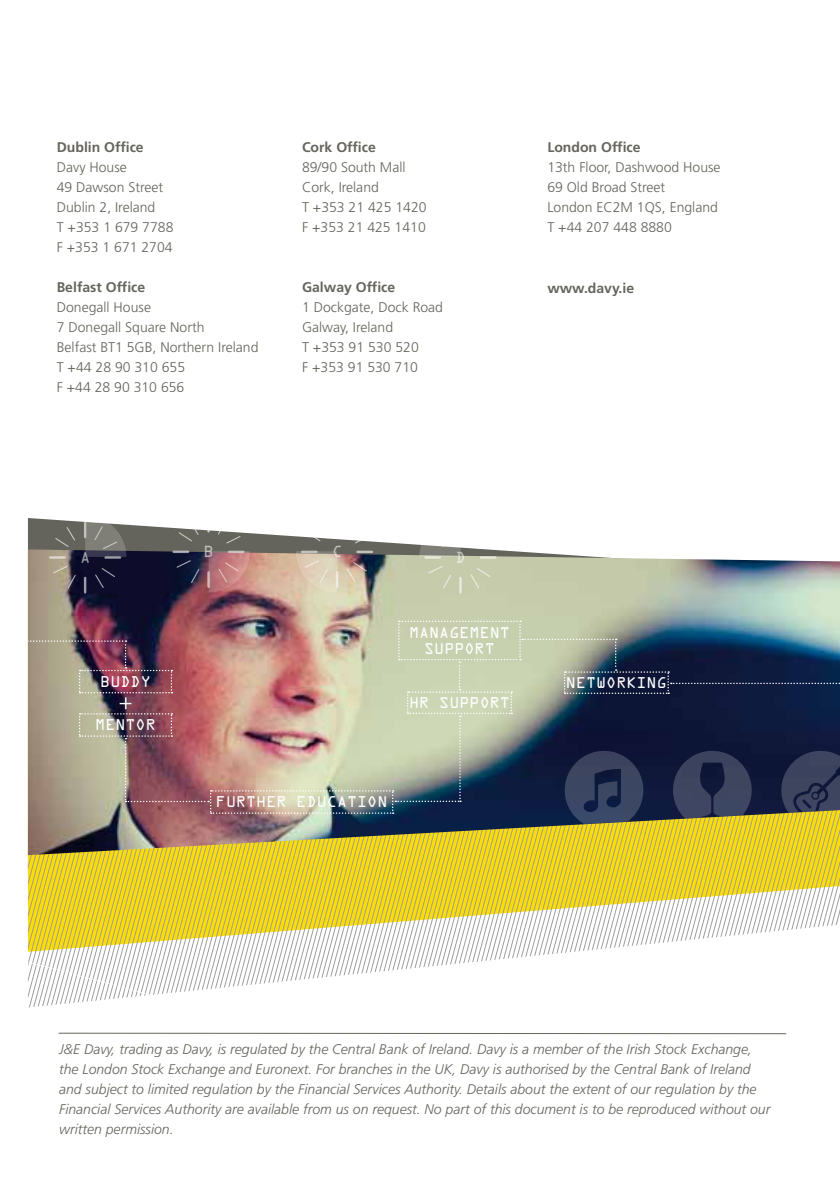
<style>
.page{position:relative;width:840px;height:1191px;background:#fff}
.page>*{position:absolute;margin:0;border:0;box-sizing:border-box;transform-origin:0 0}
.t1{font:14.4px "OCRA Std";color:#fff}
.t2{font:italic 300 14px/20px "Frutiger LT Std";color:#65645d}
.t3{font:300 14px/20px "Frutiger LT Std";color:#65645d}
.t4{font:700 14px "Frutiger LT Std";color:#65645d}
.t5{font:14px/16px "OCRA Std";color:#fff;text-align:center}
</style>
<div class="page">
<hr style="left:59px;top:1032px;width:726px;height:2px;background:#65645d">
<svg style="left:28px;top:518px;width:440px;height:31px;fill:#64645c"></svg>
<svg style="left:28px;top:855px;width:811px;height:152px"></svg>
<img style="left:28px;top:549px;width:811px;height:306px">
<svg style="left:84px;top:578px;width:2px;height:14px"></svg>
<svg style="left:50px;top:556px;width:15px;height:2px"></svg>
<svg style="left:52px;top:565px;width:25px;height:24px"></svg>
<svg style="left:54px;top:526px;width:22px;height:22px"></svg>
<svg style="left:94px;top:567px;width:22px;height:22px"></svg>
<svg style="left:84px;top:518px;width:42px;height:40px;background:#838383"></svg>
<hr style="left:207px;top:517px;width:3px;height:14px;background:#fff">
<hr style="left:207px;top:572px;width:3px;height:15px;background:#fff">
<hr style="left:229px;top:550px;width:14px;height:3px;background:#fff">
<hr style="left:173px;top:550px;width:15px;height:3px;background:#fff">
<svg style="left:217px;top:519px;width:24px;height:25px"></svg>
<svg style="left:175px;top:559px;width:25px;height:25px"></svg>
<svg style="left:177px;top:520px;width:22px;height:22px"></svg>
<svg style="left:208px;top:551px;width:42px;height:41px;background:#bf7e80"></svg>
<hr style="left:335px;top:517px;width:3px;height:14px;background:#fff">
<hr style="left:335px;top:572px;width:3px;height:15px;background:#fff">
<hr style="left:357px;top:550px;width:15px;height:3px;background:#fff">
<hr style="left:302px;top:550px;width:14px;height:3px;background:#fff">
<svg style="left:345px;top:519px;width:25px;height:25px"></svg>
<svg style="left:306px;top:520px;width:22px;height:22px"></svg>
<svg style="left:346px;top:561px;width:22px;height:22px"></svg>
<svg style="left:296px;top:551px;width:41px;height:41px;background:#d9cbb5"></svg>
<svg style="left:459px;top:578px;width:2px;height:14px"></svg>
<svg style="left:480px;top:556px;width:15px;height:2px"></svg>
<svg style="left:468px;top:548px;width:25px;height:2px"></svg>
<svg style="left:427px;top:565px;width:25px;height:24px"></svg>
<svg style="left:469px;top:567px;width:22px;height:22px"></svg>
<svg style="left:419px;top:518px;width:42px;height:40px"></svg>
<img style="left:27px;top:620px;width:813px;height:209px">
<p class="t4" style="left:57px;top:139px;width:88px">Dublin Office</p>
<p class="t3" style="left:57px;top:158px;width:118px">Davy House<br>49 Dawson Street<br>Dublin 2, Ireland<br>T +353 1 679 7788<br>F +353 1 671 2704</p>
<p class="t4" style="left:57px;top:279px;width:90px">Belfast Office</p>
<p class="t3" style="left:57px;top:298px;width:203px">Donegall House<br>7 Donegall Square North<br>Belfast BT1 5GB, Northern Ireland<br>T +44 28 90 310 655<br>F +44 28 90 310 656</p>
<p class="t4" style="left:302px;top:139px;width:75px">Cork Office</p>
<p class="t3" style="left:302px;top:158px;width:126px">89/90 South Mall<br>Cork, Ireland<br>T +353 21 425 1420<br>F +353 21 425 1410</p>
<p class="t4" style="left:302px;top:279px;width:95px">Galway Office</p>
<p class="t3" style="left:302px;top:298px;width:142px">1 Dockgate, Dock Road<br>Galway, Ireland<br>T +353 91 530 520<br>F +353 91 530 710</p>
<p class="t4" style="left:547px;top:139px;width:95px">London Office</p>
<p class="t3" style="left:547px;top:158px;width:175px">13th Floor, Dashwood House<br>69 Old Broad Street<br>London EC2M 1QS, England<br>T +44 207 448 8880</p>
<p class="t4" style="left:547px;top:279px;width:88px">www.davy.ie</p>
<p class="t1" style="left:80px;top:550px;width:12px">A</p>
<p class="t5" style="left:100px;top:675px;width:52px">BUDDY</p>
<p class="t5" style="left:95px;top:718px;width:62px">MENTOR</p>
<p class="t1" style="left:203px;top:545px;width:12px">B</p>
<p class="t1" style="left:332px;top:545px;width:12px">C</p>
<p class="t1" style="left:455px;top:551px;width:12px">D</p>
<p class="t5" style="left:409px;top:626px;width:102px">MANAGEMENT<br>SUPPORT</p>
<p class="t5" style="left:409px;top:696px;width:102px">HR SUPPORT</p>
<p class="t5" style="left:216px;top:795px;width:173px">FURTHER EDUCATION</p>
<p class="t5" style="left:565px;top:676px;width:102px">NETWORKING</p>
<p class="t2" style="left:59px;top:1039px;width:712px">J&amp;E Davy, trading as Davy, is regulated by the Central Bank of Ireland. Davy is a member of the Irish Stock Exchange, the London Stock Exchange and Euronext. For branches in the UK, Davy is authorised by the Central Bank of Ireland and subject to limited regulation by the Financial Services Authority. Details about the extent of our regulation by the Financial Services Authority are available from us on request. No part of this document is to be reproduced without our written permission.</p>
</div>
